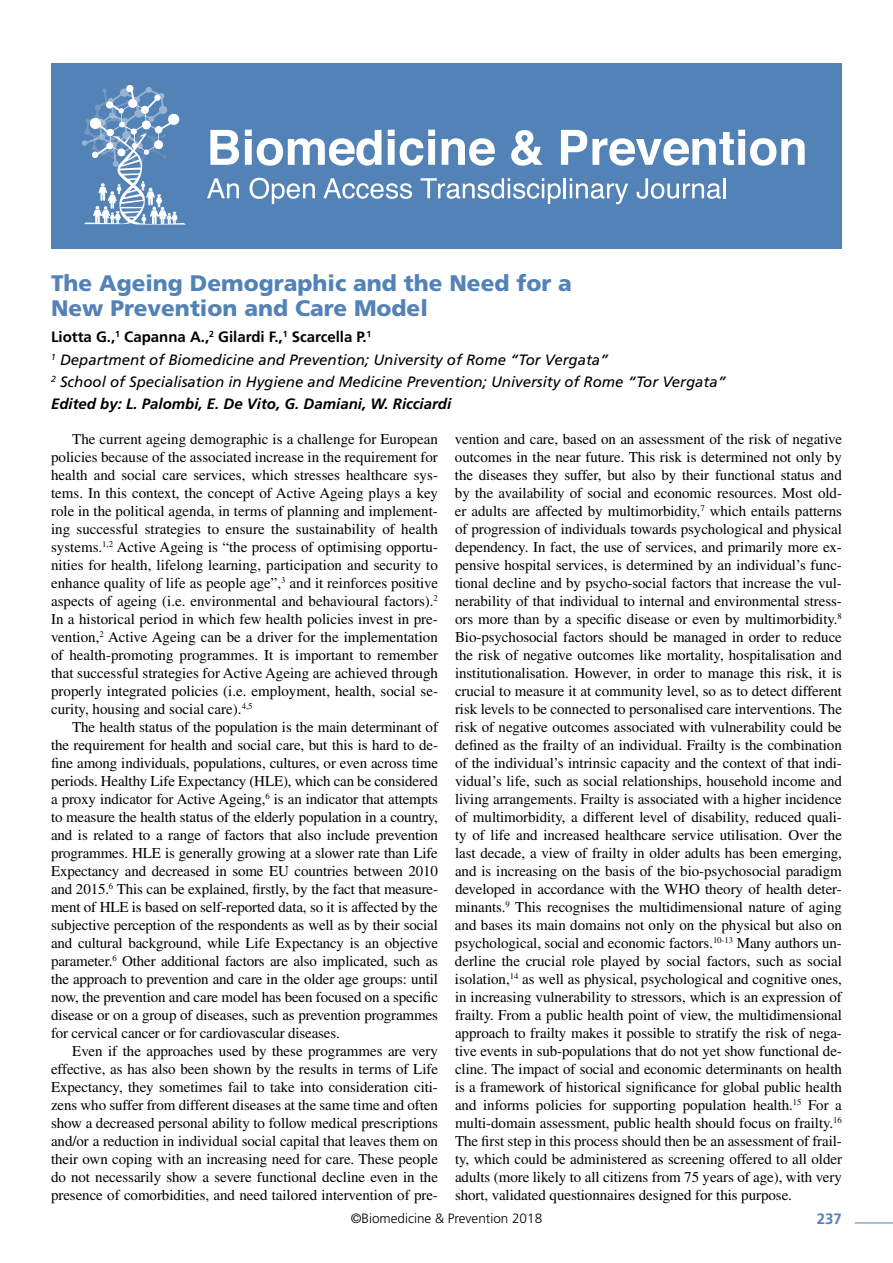
<style>
.page{position:relative;width:893px;height:1263px;background:#fff}
.page>*{position:absolute;margin:0;border:0;box-sizing:border-box;transform-origin:0 0}
.t1{font:900 22.5px/24.8px "Frutiger LT Std";color:#5382b6}
.t2{font:15px/18px "Times LT Std";letter-spacing:-.005em;color:#000;text-align:justify}
.t3{font:italic 15px/22.2px "Frutiger LT Std";color:#000}
.t4{font:700 15px "Frutiger LT Std";color:#5382b6}
.t5{font:300 13.5px "Frutiger LT Std";color:#000}
.s1{font-weight:700;font-style:normal}
.s2{font-weight:700}
</style>
<div class="page">
<hr style="left:855px;top:1222px;width:38px;height:1px;background:#5382b6">
<div style="left:51px;top:64px;width:791px;height:185px;background:#5382b6"></div>
<svg style="left:210px;top:130px;width:29px;height:35px"></svg>
<svg style="left:245px;top:130px;width:137px;height:36px"></svg>
<svg style="left:388px;top:130px;width:47px;height:36px"></svg>
<svg style="left:442px;top:138px;width:53px;height:28px"></svg>
<svg style="left:511px;top:130px;width:32px;height:36px"></svg>
<svg style="left:561px;top:130px;width:244px;height:36px"></svg>
<svg style="left:207px;top:178px;width:32px;height:20px"></svg>
<svg style="left:250px;top:178px;width:65px;height:26px"></svg>
<svg style="left:323px;top:178px;width:89px;height:21px"></svg>
<svg style="left:421px;top:178px;width:140px;height:26px"></svg>
<hr style="left:564px;top:178px;width:2px;height:20px;background:#fff">
<svg style="left:570px;top:178px;width:58px;height:26px"></svg>
<svg style="left:637px;top:178px;width:84px;height:21px"></svg>
<hr style="left:723px;top:178px;width:3px;height:20px;background:#fff">
<svg style="left:82px;top:85px;width:104px;height:140px"></svg>
<h1 class="t1" style="left:51px;top:271px;width:522px">The Ageing Demographic and the Need for a<br>New Prevention and Care Model</h1>
<p class="t3" style="left:51px;top:326px;width:677px"><span class="s1">Liotta G.,</span><sup>1</sup> <span class="s1">Capanna A.,</span><sup>2</sup> <span class="s1">Gilardi F.,</span><sup>1</sup> <span class="s1">Scarcella P.</span><sup>1<br></sup><sup>1</sup> Department of Biomedicine and Prevention; University of Rome “Tor Vergata”<br><sup>2</sup> School of Specialisation in Hygiene and Medicine Prevention; University of Rome “Tor Vergata” <span class="s2">Edited by: L. Palombi, E. De Vito, G. Damiani, W. Ricciardi</span></p>
<p class="t2" style="left:51px;top:430px;width:388px;text-indent:21px">The current ageing demographic is a challenge for European policies because of the associated increase in the requirement for health and social care services, which stresses healthcare sys&shy;tems. In this context, the concept of Active Ageing plays a key role in the political agenda, in terms of planning and implement&shy;ing successful strategies to ensure the sustainability of health systems.<sup>1,2</sup> Active Ageing is “the process of optimising opportu&shy;nities for health, lifelong learning, participation and security to enhance quality of life as people age”,<sup>3</sup> and it reinforces positive aspects of ageing (i.e. environmental and behavioural factors).<sup>2<br></sup>In a historical period in which few health policies invest in pre&shy;vention,<sup>2</sup> Active Ageing can be a driver for the implementation of health-promoting programmes. It is important to remember that successful strategies for Active Ageing are achieved through properly integrated policies (i.e. employment, health, social se&shy;curity, housing and social care).<sup>4,5</sup></p>
<p class="t2" style="left:51px;top:718px;width:388px;text-indent:21px">The health status of the population is the main determinant of the requirement for health and social care, but this is hard to de&shy;fine among individuals, populations, cultures, or even across time periods. Healthy Life Expectancy (HLE), which can be considered a proxy indicator for Active Ageing,<sup>6</sup> is an indicator that attempts to measure the health status of the elderly population in a country, and is related to a range of factors that also include prevention programmes. HLE is generally growing at a slower rate than Life Expectancy and decreased in some EU countries between 2010 and 2015.<sup>6</sup> This can be explained, firstly, by the fact that measure&shy;ment of HLE is based on self-reported data, so it is affected by the subjective perception of the respondents as well as by their social and cultural background, while Life Expectancy is an objective parameter.<sup>6</sup> Other additional factors are also implicated, such as the approach to prevention and care in the older age groups: until now, the prevention and care model has been focused on a specific disease or on a group of diseases, such as prevention programmes for cervical cancer or for cardiovascular diseases.</p>
<p class="t2" style="left:51px;top:1042px;width:388px;text-indent:21px">Even if the approaches used by these programmes are very effective, as has also been shown by the results in terms of Life Expectancy, they sometimes fail to take into consideration citi&shy;zens who suffer from different diseases at the same time and often show a decreased personal ability to follow medical prescriptions and/or a reduction in individual social capital that leaves them on their own coping with an increasing need for care. These people do not necessarily show a severe functional decline even in the presence of comorbidities, and need tailored intervention of pre-</p>
<p class="t2" style="left:455px;top:430px;width:388px">vention and care, based on an assessment of the risk of negative outcomes in the near future. This risk is determined not only by the diseases they suffer, but also by their functional status and by the availability of social and economic resources. Most old&shy;er adults are affected by multimorbidity,<sup>7</sup> which entails patterns of progression of individuals towards psychological and physical dependency. In fact, the use of services, and primarily more ex&shy;pensive hospital services, is determined by an individual’s func&shy;tional decline and by psycho-social factors that increase the vul&shy;nerability of that individual to internal and environmental stress&shy;ors more than by a specific disease or even by multimorbidity.<sup>8<br></sup>Bio-psychosocial factors should be managed in order to reduce the risk of negative outcomes like mortality, hospitalisation and institutionalisation. However, in order to manage this risk, it is crucial to measure it at community level, so as to detect different risk levels to be connected to personalised care interventions. The risk of negative outcomes associated with vulnerability could be defined as the frailty of an individual. Frailty is the combination of the individual’s intrinsic capacity and the context of that indi&shy;vidual’s life, such as social relationships, household income and living arrangements. Frailty is associated with a higher incidence of multimorbidity, a different level of disability, reduced quali&shy;ty of life and increased healthcare service utilisation. Over the last decade, a view of frailty in older adults has been emerging, and is increasing on the basis of the bio-psychosocial paradigm developed in accordance with the WHO theory of health deter&shy;minants.<sup>9</sup> This recognises the multidimensional nature of aging and bases its main domains not only on the physical but also on psychological, social and economic factors.<sup>10-13</sup> Many authors un&shy;derline the crucial role played by social factors, such as social isolation,<sup>14</sup> as well as physical, psychological and cognitive ones, in increasing vulnerability to stressors, which is an expression of frailty. From a public health point of view, the multidimensional approach to frailty makes it possible to stratify the risk of nega&shy;tive events in sub-populations that do not yet show functional de&shy;cline. The impact of social and economic determinants on health is a framework of historical significance for global public health and informs policies for supporting population health.<sup>15</sup> For a multi-domain assessment, public health should focus on frailty.<sup>16<br></sup>The first step in this process should then be an assessment of frail&shy;ty, which could be administered as screening offered to all older adults (more likely to all citizens from 75 years of age), with very short, validated questionnaires designed for this purpose.</p>
<p class="t5" style="left:351px;top:1210px;width:193px">©Biomedicine &amp; Prevention 2018</p>
<p class="t4" style="left:817px;top:1210px;width:27px">237</p>
</div>
